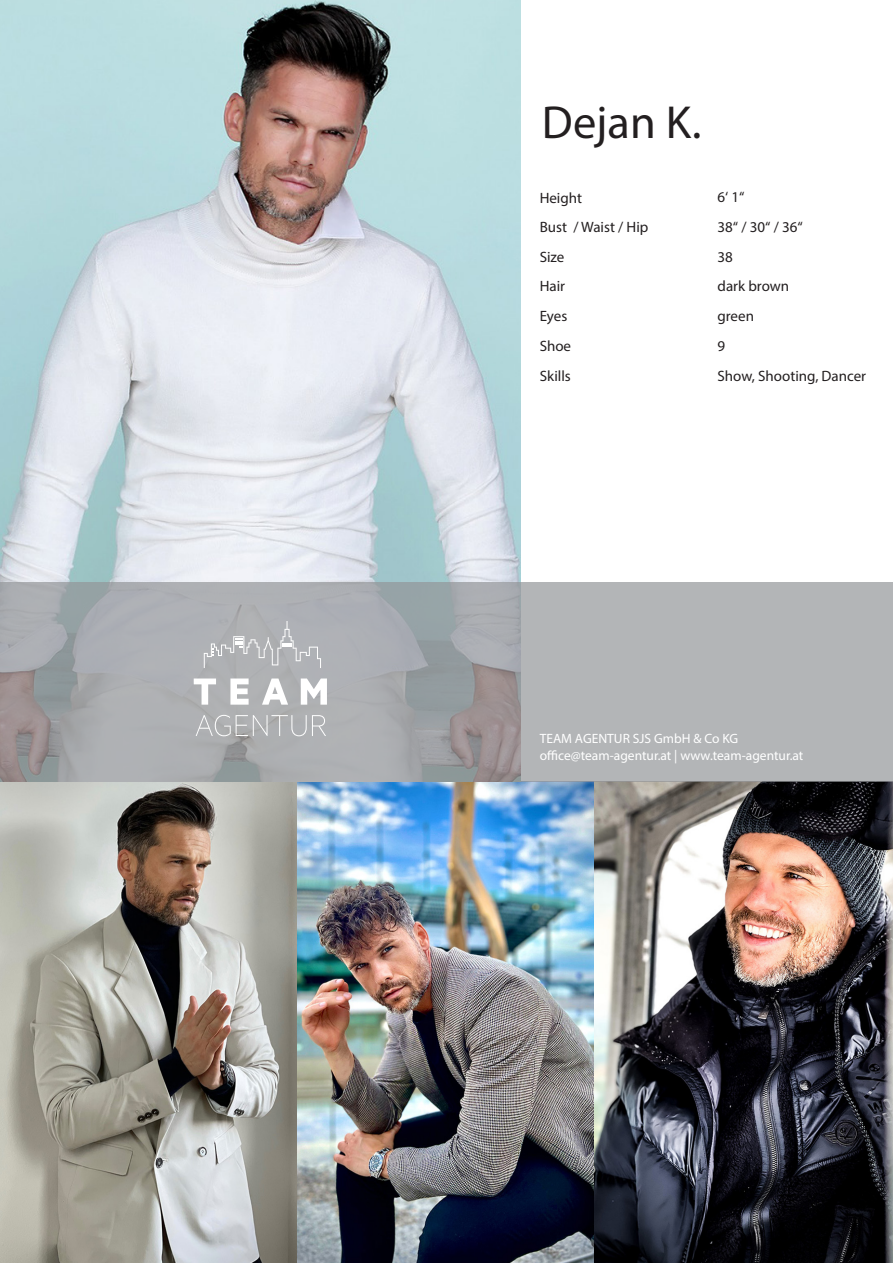
<style>
.page{position:relative;width:893px;height:1263px;background:#fff}
.page>*{position:absolute;margin:0;border:0;box-sizing:border-box;transform-origin:0 0}
.Name{font:46.5px "Myriad Pro";color:#231f20}
.Text{font:15px "Myriad Pro";color:#231f20}
.Kategorien{font:15px "Myriad Pro";color:#231f20}
.t1{font:13.5px/16.5px "Myriad Pro";color:#fff}
</style>
<div class="page">
<img style="left:0;top:782px;width:893px;height:481px">
<img style="left:0;top:0;width:521px;height:582px">
<svg style="left:0;top:582px;width:893px;height:200px;background:#abadaf"></svg>
<svg style="left:194px;top:678px;width:22px;height:27px"></svg>
<svg style="left:230px;top:678px;width:19px;height:27px"></svg>
<svg style="left:262px;top:678px;width:26px;height:27px"></svg>
<svg style="left:301px;top:678px;width:26px;height:27px"></svg>
<svg style="left:196px;top:715px;width:130px;height:21px;background:#b8b9bb"></svg>
<svg style="left:204px;top:621px;width:117px;height:47px;background:#b6b7ba"></svg>
<p class="Name" style="left:542px;top:94px;width:161px">Dejan K.</p>
<p class="Kategorien" style="left:540px;top:189px;width:44px">Height</p>
<p class="Text" style="left:718px;top:188px;width:28px">6‘ 1“</p>
<p class="Kategorien" style="left:540px;top:218px;width:110px">Bust / Waist / Hip</p>
<p class="Text" style="left:718px;top:218px;width:87px">38“ / 30“ / 36“</p>
<p class="Kategorien" style="left:540px;top:247px;width:26px">Size</p>
<p class="Text" style="left:718px;top:247px;width:17px">38</p>
<p class="Kategorien" style="left:540px;top:277px;width:27px">Hair</p>
<p class="Text" style="left:718px;top:277px;width:73px">dark brown</p>
<p class="Kategorien" style="left:540px;top:307px;width:29px">Eyes</p>
<p class="Text" style="left:718px;top:307px;width:38px">green</p>
<p class="Kategorien" style="left:540px;top:337px;width:33px">Shoe</p>
<p class="Text" style="left:718px;top:337px;width:9px">9</p>
<p class="Kategorien" style="left:540px;top:366px;width:33px">Skills</p>
<p class="Text" style="left:718px;top:366px;width:150px">Show, Shooting, Dancer</p>
<p class="t1" style="left:540px;top:730px;width:265px">TEAM AGENTUR SJS GmbH &amp; Co KG office@team-agentur.at | www.team-agentur.at</p>
</div>
